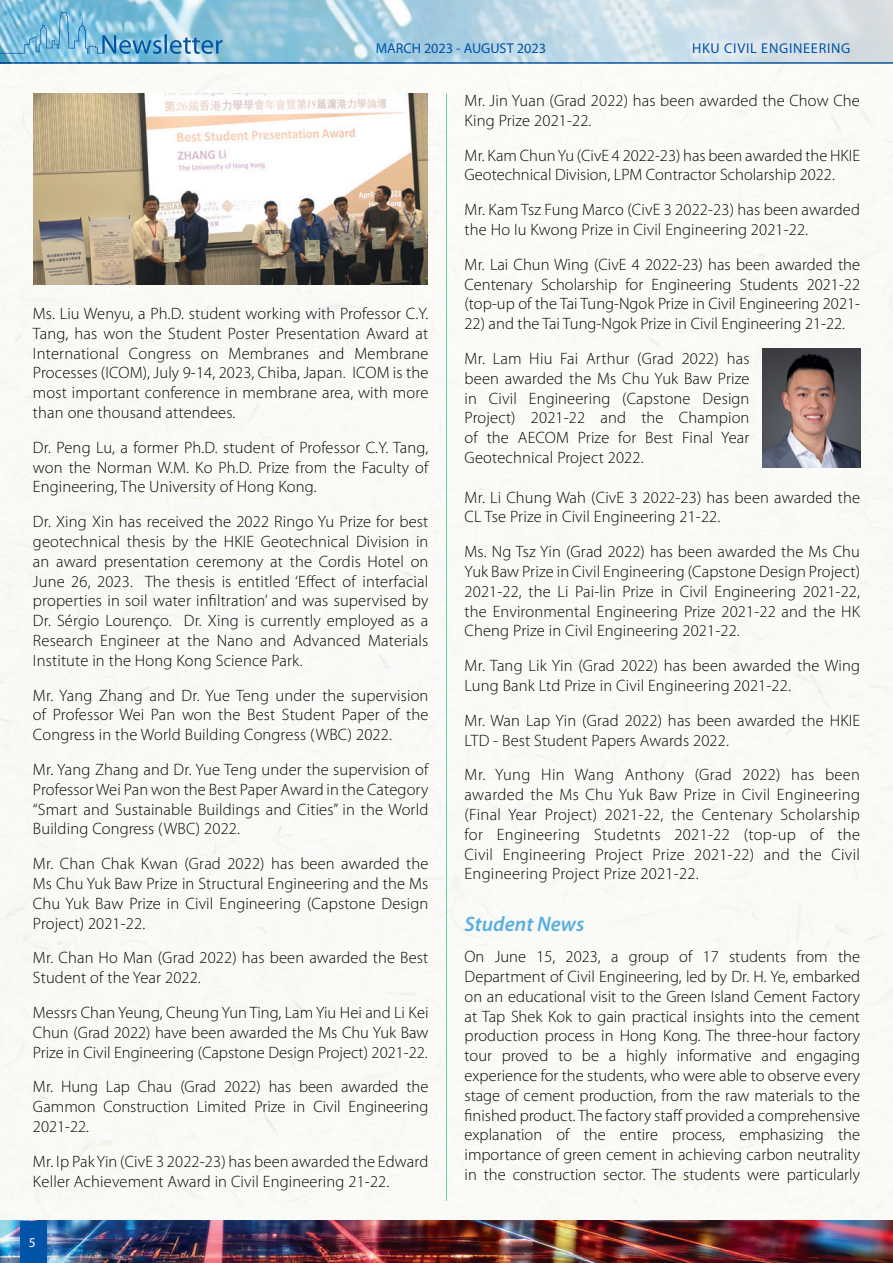
<style>
.page{position:relative;width:893px;height:1263px;background:#fff}
.page>*{position:absolute;margin:0;border:0;box-sizing:border-box;transform-origin:0 0}
.t1{font:italic 600 21px "Myriad Pro";color:#59aee1}
.t2{font:300 16.5px/19.8px "Myriad Pro";letter-spacing:.01em;color:#040503;text-align:justify}
.t3{font:14.25px "Myriad Pro";color:#0154a6}
.t4{font:14.25px "Myriad Pro";letter-spacing:.05em;color:#0154a6}
.t5{font:13.5px "Myriad Pro";color:#fff}
</style>
<div class="page">
<img style="left:0;top:64px;width:893px;height:1156px">
<img style="left:0;top:0;width:893px;height:62px">
<img style="left:0;top:1220px;width:893px;height:43px">
<div style="left:20px;top:1221px;width:27px;height:42px;background:#0154a6"></div>
<svg style="left:0;top:12px;width:223px;height:42px;background:#7fbcda"></svg>
<hr style="left:0;top:62px;width:893px;height:2px;background:#0154a6">
<hr style="left:446px;top:94px;width:1px;height:1107px;background:#6cc7b6">
<img style="left:34px;top:94px;width:394px;height:191px">
<img style="left:762px;top:349px;width:98px;height:119px">
<p class="t3" style="left:376px;top:40px;width:172px">MARCH 2023 - AUGUST 2023</p>
<p class="t4" style="left:692px;top:40px;width:160px">HKU CIVIL ENGINEERING</p>
<p class="t2" style="left:33px;top:303px;width:397px">Ms. Liu Wenyu, a Ph.D. student working with Professor C.Y.<br>Tang, has won the Student Poster Presentation Award at International Congress on Membranes and Membrane Processes (ICOM), July 9-14, 2023, Chiba, Japan. ICOM is the most important conference in membrane area, with more than one thousand attendees.</p>
<p class="t2" style="left:33px;top:437px;width:397px">Dr. Peng Lu, a former Ph.D. student of Professor C.Y. Tang, won the Norman W.M. Ko Ph.D. Prize from the Faculty of Engineering, The University of Hong Kong.</p>
<p class="t2" style="left:33px;top:512px;width:397px">Dr. Xing Xin has received the 2022 Ringo Yu Prize for best geotechnical thesis by the HKIE Geotechnical Division in an award presentation ceremony at the Cordis Hotel on June 26, 2023. The thesis is entitled ‘Effect of interfacial properties in soil water infiltration’ and was supervised by Dr. Sérgio Lourenço. Dr. Xing is currently employed as a Research Engineer at the Nano and Advanced Materials Institute in the Hong Kong Science Park.</p>
<p class="t2" style="left:33px;top:685px;width:397px">Mr. Yang Zhang and Dr. Yue Teng under the supervision of Professor Wei Pan won the Best Student Paper of the Congress in the World Building Congress (WBC) 2022.</p>
<p class="t2" style="left:33px;top:759px;width:397px">Mr. Yang Zhang and Dr. Yue Teng under the supervision of Professor Wei Pan won the Best Paper Award in the Category “Smart and Sustainable Buildings and Cities” in the World Building Congress (WBC) 2022.</p>
<p class="t2" style="left:33px;top:854px;width:397px">Mr. Chan Chak Kwan (Grad 2022) has been awarded the Ms Chu Yuk Baw Prize in Structural Engineering and the Ms Chu Yuk Baw Prize in Civil Engineering (Capstone Design Project) 2021-22.</p>
<p class="t2" style="left:33px;top:948px;width:397px">Mr. Chan Ho Man (Grad 2022) has been awarded the Best<br>Student of the Year 2022.</p>
<p class="t2" style="left:33px;top:1002px;width:397px">Messrs Chan Yeung, Cheung Yun Ting, Lam Yiu Hei and Li Kei Chun (Grad 2022) have been awarded the Ms Chu Yuk Baw Prize in Civil Engineering (Capstone Design Project) 2021-22.</p>
<p class="t2" style="left:33px;top:1077px;width:397px">Mr. Hung Lap Chau (Grad 2022) has been awarded the Gammon Construction Limited Prize in Civil Engineering 2021-22.</p>
<p class="t2" style="left:33px;top:1151px;width:397px">Mr. Ip Pak Yin (CivE 3 2022-23) has been awarded the Edward<br>Keller Achievement Award in Civil Engineering 21-22.</p>
<p class="t5" style="left:29px;top:1234px;width:8px">5</p>
<p class="t2" style="left:465px;top:90px;width:397px">Mr. Jin Yuan (Grad 2022) has been awarded the Chow Che<br>King Prize 2021-22.</p>
<p class="t2" style="left:465px;top:145px;width:397px">Mr. Kam Chun Yu (CivE 4 2022-23) has been awarded the HKIE<br>Geotechnical Division, LPM Contractor Scholarship 2022.</p>
<p class="t2" style="left:465px;top:200px;width:397px">Mr. Kam Tsz Fung Marco (CivE 3 2022-23) has been awarded the Ho Iu Kwong Prize in Civil Engineering 2021-22.</p>
<p class="t2" style="left:465px;top:254px;width:397px">Mr. Lai Chun Wing (CivE 4 2022-23) has been awarded the Centenary Scholarship for Engineering Students 2021-22 (top-up of the Tai Tung-Ngok Prize in Civil Engineering 2021-</p>
<p class="t2" style="left:465px;top:306px;width:382px;line-height:34.8px">22) and the Tai Tung-Ngok Prize in Civil Engineering 21-22.<br>Mr. Lam Hiu Fai Arthur (Grad 2022) has</p>
<p class="t2" style="left:465px;top:368px;width:286px">been awarded the Ms Chu Yuk Baw Prize in Civil Engineering (Capstone Design Project) 2021-22 and the Champion of the AECOM Prize for Best Final Year Geotechnical Project 2022.</p>
<p class="t2" style="left:465px;top:487px;width:397px">Mr. Li Chung Wah (CivE 3 2022-23) has been awarded the<br>CL Tse Prize in Civil Engineering 21-22.</p>
<p class="t2" style="left:465px;top:542px;width:397px">Ms. Ng Tsz Yin (Grad 2022) has been awarded the Ms Chu Yuk Baw Prize in Civil Engineering (Capstone Design Project)<br>2021-22, the Li Pai-lin Prize in Civil Engineering 2021-22, the Environmental Engineering Prize 2021-22 and the HK Cheng Prize in Civil Engineering 2021-22.</p>
<p class="t2" style="left:465px;top:656px;width:397px">Mr. Tang Lik Yin (Grad 2022) has been awarded the Wing<br>Lung Bank Ltd Prize in Civil Engineering 2021-22.</p>
<p class="t2" style="left:465px;top:710px;width:397px">Mr. Wan Lap Yin (Grad 2022) has been awarded the HKIE<br>LTD - Best Student Papers Awards 2022.</p>
<p class="t2" style="left:465px;top:765px;width:397px">Mr. Yung Hin Wang Anthony (Grad 2022) has been awarded the Ms Chu Yuk Baw Prize in Civil Engineering (Final Year Project) 2021-22, the Centenary Scholarship for Engineering Studetnts 2021-22 (top-up of the Civil Engineering Project Prize 2021-22) and the Civil Engineering Project Prize 2021-22.</p>
<p class="t1" style="left:465px;top:910px;width:121px">Student News</p>
<p class="t2" style="left:465px;top:947px;width:397px">On June 15, 2023, a group of 17 students from the Department of Civil Engineering, led by Dr. H. Ye, embarked on an educational visit to the Green Island Cement Factory at Tap Shek Kok to gain practical insights into the cement production process in Hong Kong. The three-hour factory tour proved to be a highly informative and engaging experience for the students, who were able to observe every stage of cement production, from the raw materials to the finished product. The factory staff provided a comprehensive explanation of the entire process, emphasizing the importance of green cement in achieving carbon neutrality in the construction sector. The students were particularly</p>
</div>
